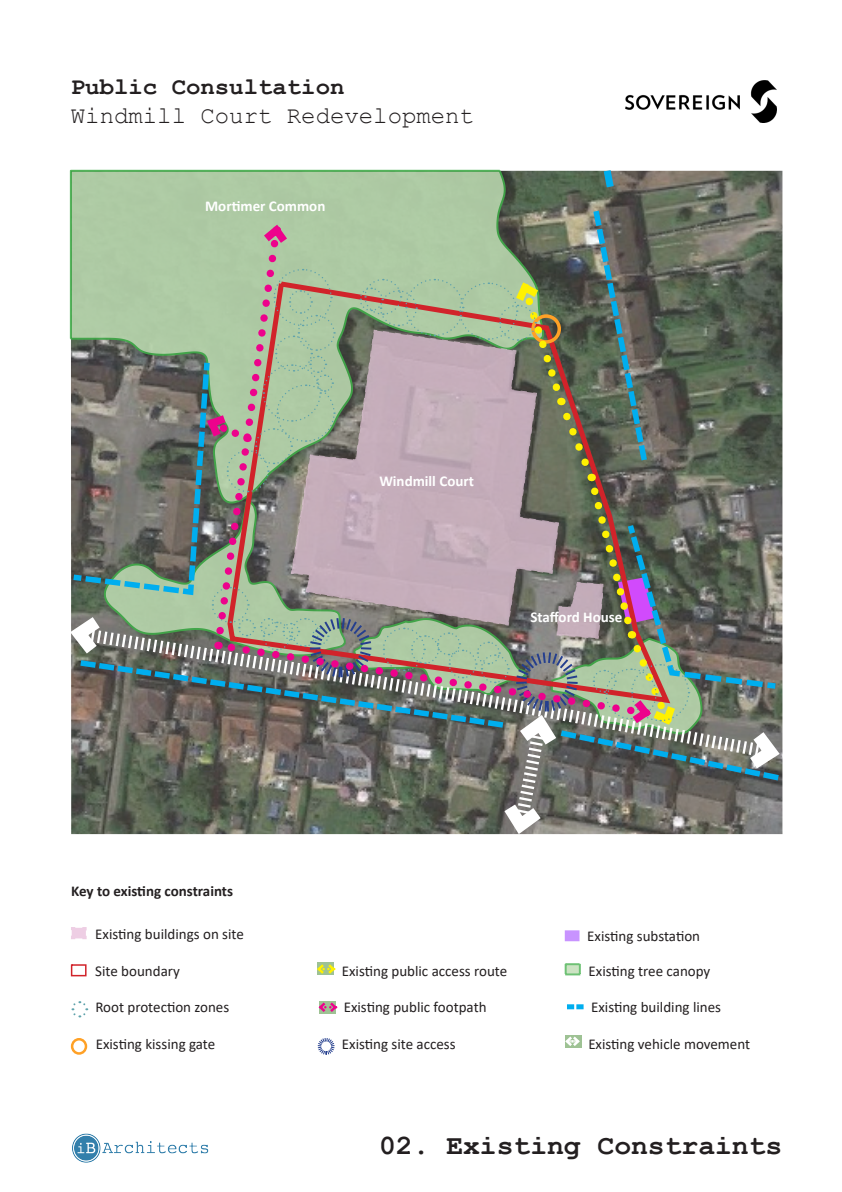
<style>
.page{position:relative;width:842px;height:1192px;background:#fff}
.page>*{position:absolute;margin:0;border:0;box-sizing:border-box;transform-origin:0 0}
.t1{font:700 28px "Courier New";color:#231f20}
.t2{font:24px "Courier New";color:#231f20}
.t3{font:700 24px "Courier New";color:#231f20}
.t4{font:15px "Calibri";color:#231f20}
.t5{font:700 15px "Calibri";color:#fff}
.t6{font:700 15px "Calibri";color:#231f20}
</style>
<div class="page">
<img style="left:72px;top:1133px;width:137px;height:30px">
<img style="left:626px;top:80px;width:151px;height:43px">
<svg style="left:565px;top:963px;width:16px;height:12px"></svg>
<svg style="left:69px;top:169px;width:475px;height:36px;background:#a2c09a"></svg>
<svg style="left:71px;top:927px;width:16px;height:12px"></svg>
<svg style="left:70px;top:964px;width:17px;height:13px"></svg>
<div style="left:71px;top:1038px;width:16px;height:17px;border:2px solid #ffa126;border-radius:50%"></div>
<svg style="left:71px;top:1001px;width:17px;height:17px"></svg>
<svg style="left:317px;top:962px;width:19px;height:13px"></svg>
<svg style="left:318px;top:1001px;width:20px;height:13px"></svg>
<svg style="left:317px;top:1038px;width:18px;height:17px"></svg>
<svg style="left:599px;top:170px;width:19px;height:25px"></svg>
<svg style="left:567px;top:1004px;width:17px;height:5px"></svg>
<div style="left:565px;top:930px;width:14px;height:11px;background:#c893ff;border:2px solid #c287ff"></div>
<svg style="left:565px;top:1035px;width:17px;height:13px"></svg>
<svg style="left:69px;top:205px;width:714px;height:630px;background:#878a7f"></svg>
<h2 class="t3" style="left:71px;top:72px;width:275px">Public Consultation</h2>
<h2 class="t2" style="left:71px;top:100px;width:405px">Windmill Court Redevelopment</h2>
<p class="t5" style="left:205px;top:195px;width:122px">Mortimer Common</p>
<p class="t5" style="left:379px;top:470px;width:96px">Windmill Court</p>
<p class="t5" style="left:530px;top:606px;width:94px">Stafford House</p>
<p class="t6" style="left:71px;top:880px;width:163px">Key to existing constraints</p>
<p class="t4" style="left:95px;top:923px;width:150px">Existing buildings on site</p>
<p class="t4" style="left:95px;top:960px;width:86px">Site boundary</p>
<p class="t4" style="left:95px;top:997px;width:135px">Root protection zones</p>
<p class="t4" style="left:96px;top:1034px;width:121px">Existing kissing gate</p>
<p class="t4" style="left:342px;top:960px;width:167px">Existing public access route</p>
<p class="t4" style="left:344px;top:997px;width:144px">Existing public footpath</p>
<p class="t4" style="left:342px;top:1034px;width:115px">Existing site access</p>
<p class="t4" style="left:587px;top:926px;width:114px">Existing substation</p>
<p class="t4" style="left:588px;top:960px;width:123px">Existing tree canopy</p>
<p class="t4" style="left:591px;top:997px;width:131px">Existing building lines</p>
<p class="t4" style="left:588px;top:1034px;width:163px">Existing vehicle movement</p>
<p class="t1" style="left:379px;top:1128px;width:405px">02. Existing Constraints</p>
</div>
